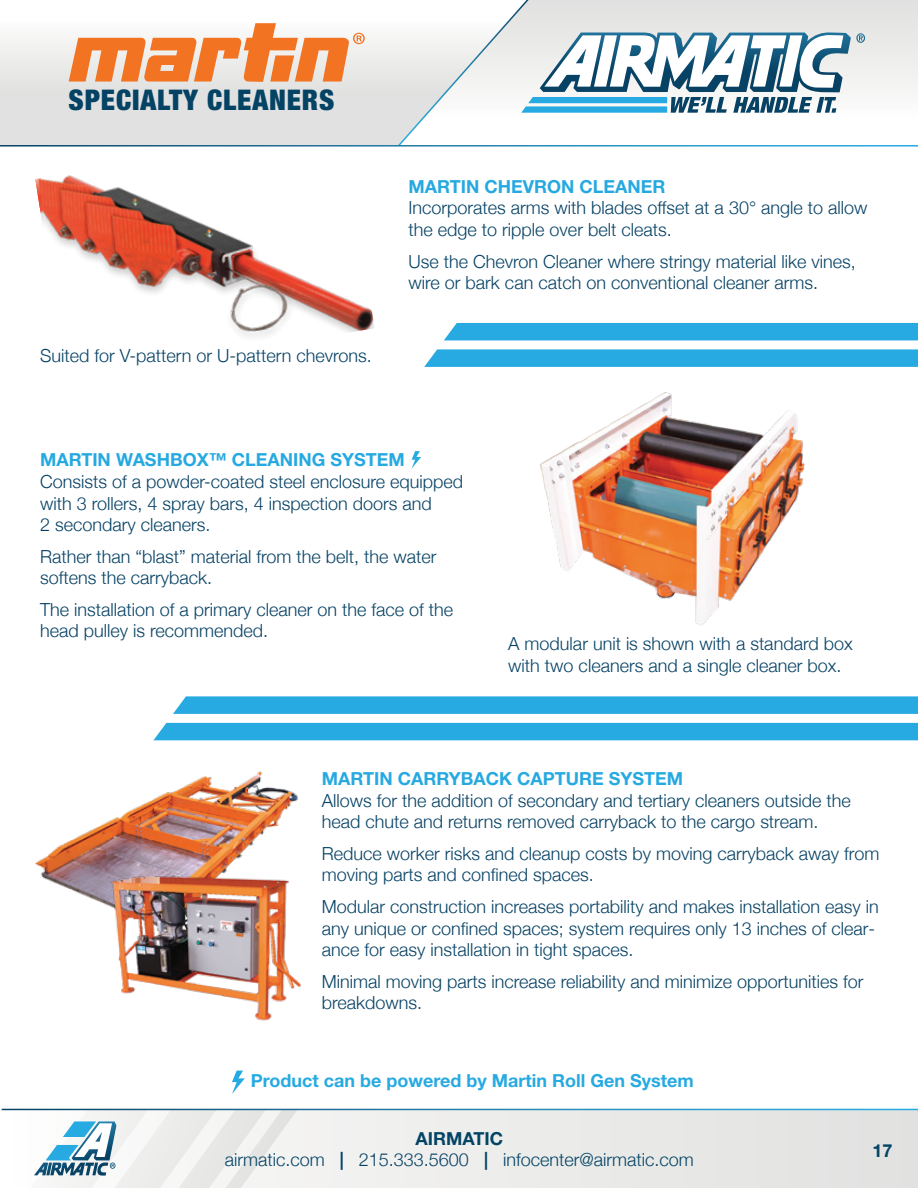
<style>
.page{position:relative;width:918px;height:1188px;background:#fff}
.page>*{position:absolute;margin:0;border:0;box-sizing:border-box;transform-origin:0 0}
.t1{font:900 condensed 28.5px "Helvetica Neue";letter-spacing:.03em;color:#054365}
.t2{font:300 18px/21.6px "Helvetica Neue";color:#074265}
.t3{font:700 18px "Helvetica Neue LT Std";color:#26a9e1}
.t4{font:300 18px "Helvetica Neue";color:#034465}
.t5{font:700 18px "Helvetica Neue LT Std";color:#27aae1}
.t6{font:700 18px "Helvetica Neue LT Std";color:#034465}
.s1{font-family:"Helvetica Neue LT Std";font-weight:700}
.s2{color:#074265}
</style>
<div class="page">
<img style="left:35px;top:175px;width:339px;height:162px">
<img style="left:539px;top:392px;width:266px;height:234px">
<img style="left:35px;top:771px;width:263px;height:134px">
<img style="left:105px;top:869px;width:197px;height:152px">
<div style="left:2px;top:1109px;width:916px;height:79px;background:#eaeae9"></div>
<svg style="left:31px;top:1110px;width:267px;height:78px"></svg>
<hr style="left:2px;top:1109px;width:916px;height:1px;background:#fff">
<svg style="left:232px;top:1071px;width:13px;height:23px"></svg>
<svg style="left:412px;top:451px;width:9px;height:17px"></svg>
<div style="left:444px;top:323px;width:474px;height:17px;background:#27aae1"></div>
<svg style="left:424px;top:349px;width:494px;height:18px;background:#30ade2"></svg>
<svg style="left:173px;top:696px;width:745px;height:18px;background:#2eade2"></svg>
<div style="left:153px;top:723px;width:765px;height:17px;background:#27aae1"></div>
<svg style="left:865px;top:0;width:53px;height:91px"></svg>
<svg style="left:0;top:37px;width:396px;height:108px;background:#e2e3e2"></svg>
<svg style="left:396px;top:0;width:469px;height:147px"></svg>
<svg style="left:69px;top:23px;width:296px;height:59px"></svg>
<h1 class="t1" style="left:69px;top:82px;width:267px">SPECIALTY CLEANERS</h1>
<p class="t2" style="left:40px;top:344px;width:333px">Suited for V-pattern or U-pattern chevrons.</p>
<p class="t3" style="left:409px;top:175px;width:259px">MARTIN CHEVRON CLEANER</p>
<p class="t2" style="left:409px;top:197px;width:460px">Incorporates arms with blades offset at a 30° angle to allow the edge to ripple over belt cleats.</p>
<p class="t2" style="left:409px;top:250px;width:449px">Use the Chevron Cleaner where stringy material like vines, wire or bark can catch on conventional cleaner arms.</p>
<p class="t3" style="left:40px;top:449px;width:366px">MARTIN WASHBOX™ CLEANING SYSTEM</p>
<p class="t2" style="left:40px;top:471px;width:425px">Consists of a powder-coated steel enclosure equipped with 3 rollers, 4 spray bars, 4 inspection doors and<br>2 secondary cleaners.</p>
<p class="t2" style="left:40px;top:545px;width:398px">Rather than “blast” material from the belt, the water softens the carryback.</p>
<p class="t2" style="left:40px;top:598px;width:415px">The installation of a primary cleaner on the face of the head pulley is recommended.</p>
<p class="t2" style="left:508px;top:632px;width:346px">A modular unit is shown with a standard box with two cleaners and a single cleaner box.</p>
<p class="t3" style="left:322px;top:768px;width:363px">MARTIN CARRYBACK CAPTURE SYSTEM</p>
<p class="t2" style="left:322px;top:789px;width:531px">Allows for the addition of secondary and tertiary cleaners outside the head chute and returns removed carryback to the cargo stream.</p>
<p class="t2" style="left:322px;top:842px;width:559px">Reduce worker risks and cleanup costs by moving carryback away from moving parts and confined spaces.</p>
<p class="t2" style="left:322px;top:895px;width:559px">Modular construction increases portability and makes installation easy in any unique or confined spaces; system requires only 13 inches of clear&shy;ance for easy installation in tight spaces.</p>
<p class="t2" style="left:322px;top:970px;width:543px">Minimal moving parts increase reliability and minimize opportunities for breakdowns.</p>
<p class="t5" style="left:251px;top:1070px;width:444px">Product can be powered by Martin Roll Gen System</p>
<p class="t6" style="left:416px;top:1127px;width:89px">AIRMATIC</p>
<p class="t4" style="left:225px;top:1149px;width:470px">airmatic.com <span class="s1">|</span> <span class="s2">215.333.5600</span> <span class="s1">|</span> infocenter@airmatic.com</p>
<p class="t6" style="left:873px;top:1139px;width:22px">17</p>
</div>
